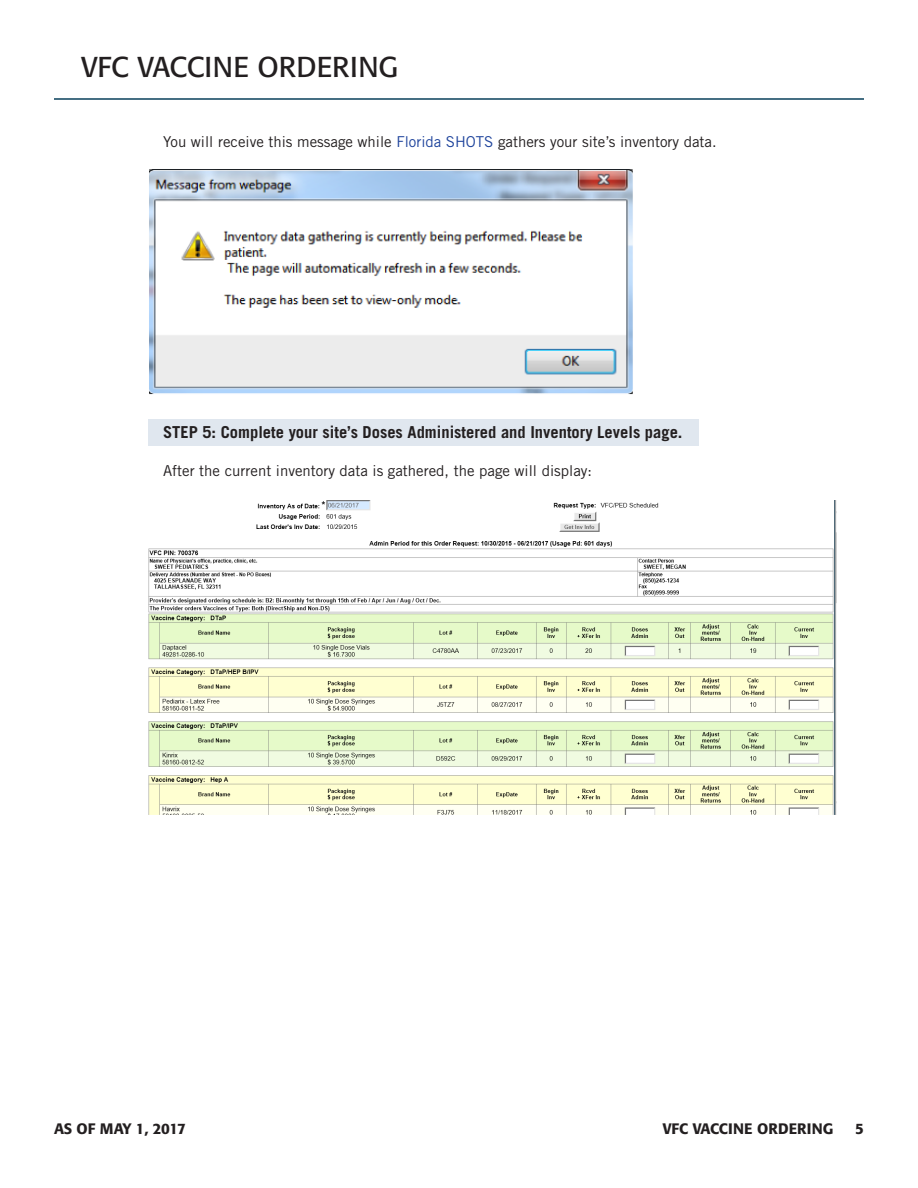
<style>
.page{position:relative;width:918px;height:1188px;background:#fff}
.page>*{position:absolute;margin:0;border:0;box-sizing:border-box;transform-origin:0 0}
.t1{font:28.5px "Formata";color:#231f20}
.t2{font:700 16.5px "Trade Gothic";color:#231f20}
.t3{font:15px "Trade Gothic";color:#231f20}
.t4{font:500 15px "Formata";color:#231f20}
.t5{font:500 15px "Formata";letter-spacing:-.02em;color:#231f20}
.s1{color:#1f449c}
</style>
<div class="page">
<hr style="left:54px;top:98px;width:810px;height:2px;background:#09405b">
<div style="left:148px;top:419px;width:551px;height:27px;background:#e0e7ef"></div>
<img style="left:149px;top:169px;width:484px;height:226px">
<img style="left:148px;top:501px;width:689px;height:314px">
<h1 class="t1" style="left:81px;top:49px;width:319px">VFC VACCINE ORDERING</h1>
<p class="t3" style="left:163px;top:132px;width:555px">You will receive this message while <span class="s1">Florida SHOTS</span> gathers your site’s inventory data.</p>
<h2 class="t2" style="left:163px;top:422px;width:521px">STEP 5: Complete your site’s Doses Administered and Inventory Levels page.</h2>
<p class="t3" style="left:163px;top:462px;width:431px">After the current inventory data is gathered, the page will display:</p>
<p class="t5" style="left:54px;top:1119px;width:133px">AS OF MAY 1, 2017</p>
<p class="t4" style="left:663px;top:1119px;width:172px">VFC VACCINE ORDERING</p>
<p class="t4" style="left:855px;top:1119px;width:10px">5</p>
</div>
